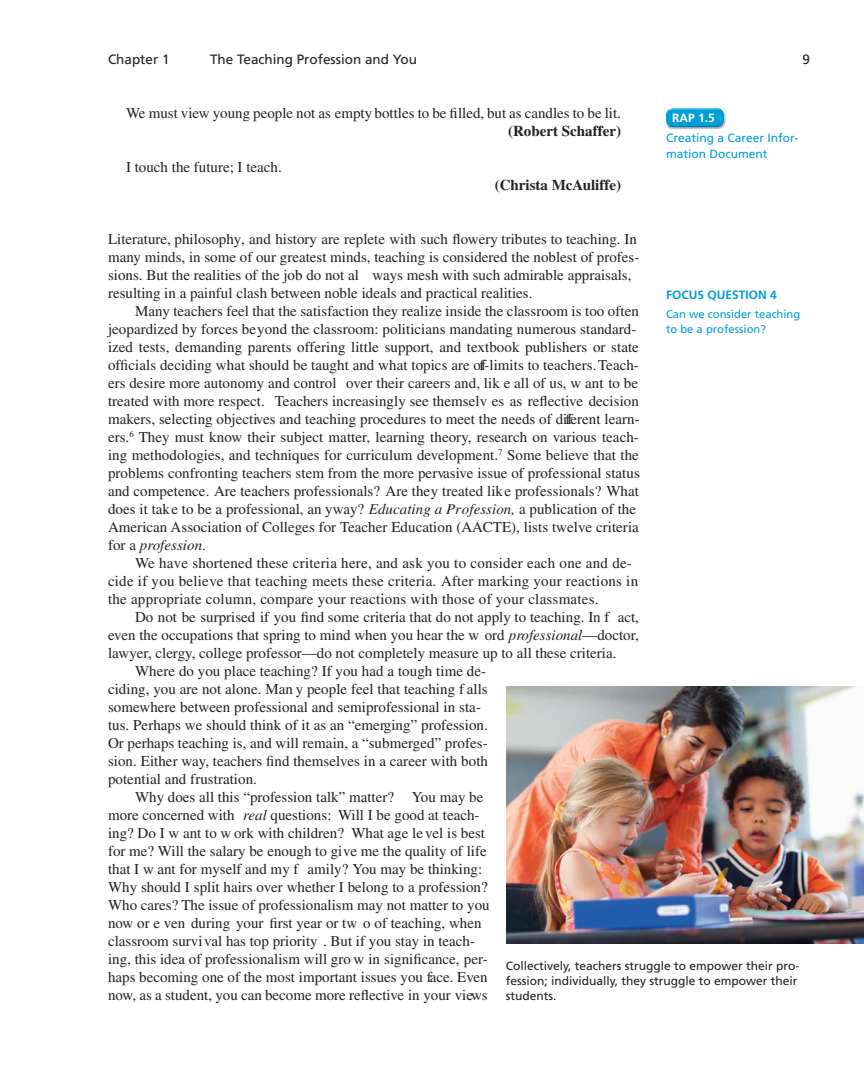
<style>
.page{position:relative;width:864px;height:1080px;background:#fff}
.page>*{position:absolute;margin:0;border:0;box-sizing:border-box;transform-origin:0 0}
.t1{font:15px/18px "Times LT Std";letter-spacing:.005em;color:#231f20}
.t2{font:700 15px "Times LT Std";color:#231f20}
.t3{font:13.5px "Frutiger LT Std";color:#231f20}
.t4{font:12px/15px "Frutiger LT Std";color:#231f20}
.t5{font:12px/16.5px "Frutiger LT Std";color:#009ed9}
.t6{font:700 12px "Frutiger LT Std";color:#009ed9}
.t7{font:700 12px "Frutiger LT Std";color:#fff}
.t8{font:11.25px/15px "Frutiger LT Std";color:#009ed9}
.s1{font-style:italic}
</style>
<div class="page">
<img style="left:668px;top:108px;width:54px;height:2px">
<img style="left:667px;top:112px;width:59px;height:17px">
<img style="left:666px;top:124px;width:58px;height:3px">
<img style="left:666px;top:110px;width:59px;height:14px">
<img style="left:506px;top:687px;width:358px;height:256px">
<p class="t3" style="left:108px;top:54px;width:63px">Chapter 1</p>
<p class="t3" style="left:210px;top:54px;width:208px">The Teaching Profession and You</p>
<p class="t3" style="left:803px;top:54px;width:9px">9</p>
<p class="t1" style="left:126px;top:104px;width:496px">We must view young people not as empty bottles to be flled, but as candles to be lit.</p>
<p class="t2" style="left:508px;top:122px;width:114px">(Robert Schaffer)</p>
<p class="t1" style="left:126px;top:158px;width:157px">I touch the future; I teach.</p>
<p class="t2" style="left:495px;top:176px;width:128px">(Christa McAuliffe)</p>
<p class="t7" style="left:672px;top:113px;width:44px">RAP 1.5</p>
<p class="t5" style="left:666px;top:130px;width:134px">Creating a Career Infor&shy;mation Document</p>
<p class="t1" style="left:108px;top:230px;width:533px">Literature, philosophy, and history are replete with such fowery tributes to teaching. In many minds, in some of our greatest minds, teaching is considered the noblest of profes&shy;sions. But the realities of the job do not al ways mesh with such admirable appraisals, resulting in a painful clash between noble ideals and practical realities.</p>
<p class="t1" style="left:108px;top:302px;width:533px;text-indent:27px">Many teachers feel that the satisfaction they realize inside the classroom is too often jeopardized by forces beyond the classroom: politicians mandating numerous standard&shy;ized tests, demanding parents offering little support, and textbook publishers or state offcials deciding what should be taught and what topics are off-limits to teachers. Teach&shy;ers desire more autonomy and control over their careers and, lik e all of us, w ant to be treated with more respect. Teachers increasingly see themselv es as refective decision makers, selecting objectives and teaching procedures to meet the needs of different learn&shy;ers.<sup>6</sup> They must know their subject matter, learning theory, research on various teach&shy;ing methodologies, and techniques for curriculum development.<sup>7</sup> Some believe that the problems confronting teachers stem from the more pervasive issue of professional status and competence. Are teachers professionals? Are they treated like professionals? What does it take to be a professional, an yway? <span class="s1">Educating a Profession,</span> a publication of the American Association of Colleges for Teacher Education (AACTE), lists twelve criteria for a <span class="s1">profession</span>.</p>
<p class="t1" style="left:108px;top:554px;width:532px;text-indent:27px">We have shortened these criteria here, and ask you to consider each one and de&shy;cide if you believe that teaching meets these criteria. After marking your reactions in the appropriate column, compare your reactions with those of your classmates.</p>
<p class="t1" style="left:135px;top:610px;width:506px">Do not be surprised if you fnd some criteria that do not apply to teaching. In f act,</p>
<p class="t1" style="left:108px;top:626px;width:532px">even the occupations that spring to mind when you hear the w ord <span class="s1">professional</span>—doctor,</p>
<p class="t1" style="left:108px;top:644px;width:510px">lawyer, clergy, college professor—do not completely measure up to all these criteria.</p>
<p class="t1" style="left:135px;top:662px;width:353px">Where do you place teaching? If you had a tough time de-</p>
<p class="t1" style="left:108px;top:680px;width:381px">ciding, you are not alone. Man y people feel that teaching f alls</p>
<p class="t1" style="left:108px;top:698px;width:374px">somewhere between professional and semiprofessional in sta-</p>
<p class="t1" style="left:108px;top:716px;width:381px">tus. Perhaps we should think of it as an “emerging” profession.</p>
<p class="t1" style="left:108px;top:734px;width:381px">Or perhaps teaching is, and will remain, a “submerged” profes-</p>
<p class="t1" style="left:108px;top:752px;width:382px">sion. Either way, teachers fnd themselves in a career with both</p>
<p class="t1" style="left:108px;top:770px;width:151px">potential and frustration.</p>
<p class="t1" style="left:135px;top:788px;width:350px">Why does all this “profession talk” matter? You may be</p>
<p class="t1" style="left:108px;top:806px;width:373px">more concerned with <span class="s1">real</span> questions: Will I be good at teach-</p>
<p class="t1" style="left:108px;top:824px;width:379px">ing? Do I w ant to w ork with children? What age le vel is best</p>
<p class="t1" style="left:108px;top:842px;width:380px">for me? Will the salary be enough to give me the quality of life</p>
<p class="t1" style="left:108px;top:860px;width:376px">that I w ant for myself and my f amily? You may be thinking:</p>
<p class="t1" style="left:108px;top:878px;width:381px">Why should I split hairs over whether I belong to a profession?</p>
<p class="t1" style="left:108px;top:896px;width:383px">Who cares? The issue of professionalism may not matter to you</p>
<p class="t1" style="left:108px;top:914px;width:375px">now or e ven during your frst year or tw o of teaching, when</p>
<p class="t1" style="left:108px;top:932px;width:369px">classroom survival has top priority . But if you stay in teach-</p>
<p class="t1" style="left:108px;top:950px;width:381px">ing, this idea of professionalism will gro w in signifcance, per-</p>
<p class="t1" style="left:108px;top:968px;width:381px">haps becoming one of the most important issues you face. Even</p>
<p class="t1" style="left:108px;top:986px;width:381px">now, as a student, you can become more refective in your views</p>
<p class="t6" style="left:666px;top:290px;width:112px">FOCUS QUESTION 4</p>
<p class="t8" style="left:666px;top:308px;width:136px">Can we consider teaching to be a profession?</p>
<p class="t4" style="left:506px;top:960px;width:295px">Collectively, teachers struggle to empower their pro&shy;fession; individually, they struggle to empower their students.</p>
</div>
